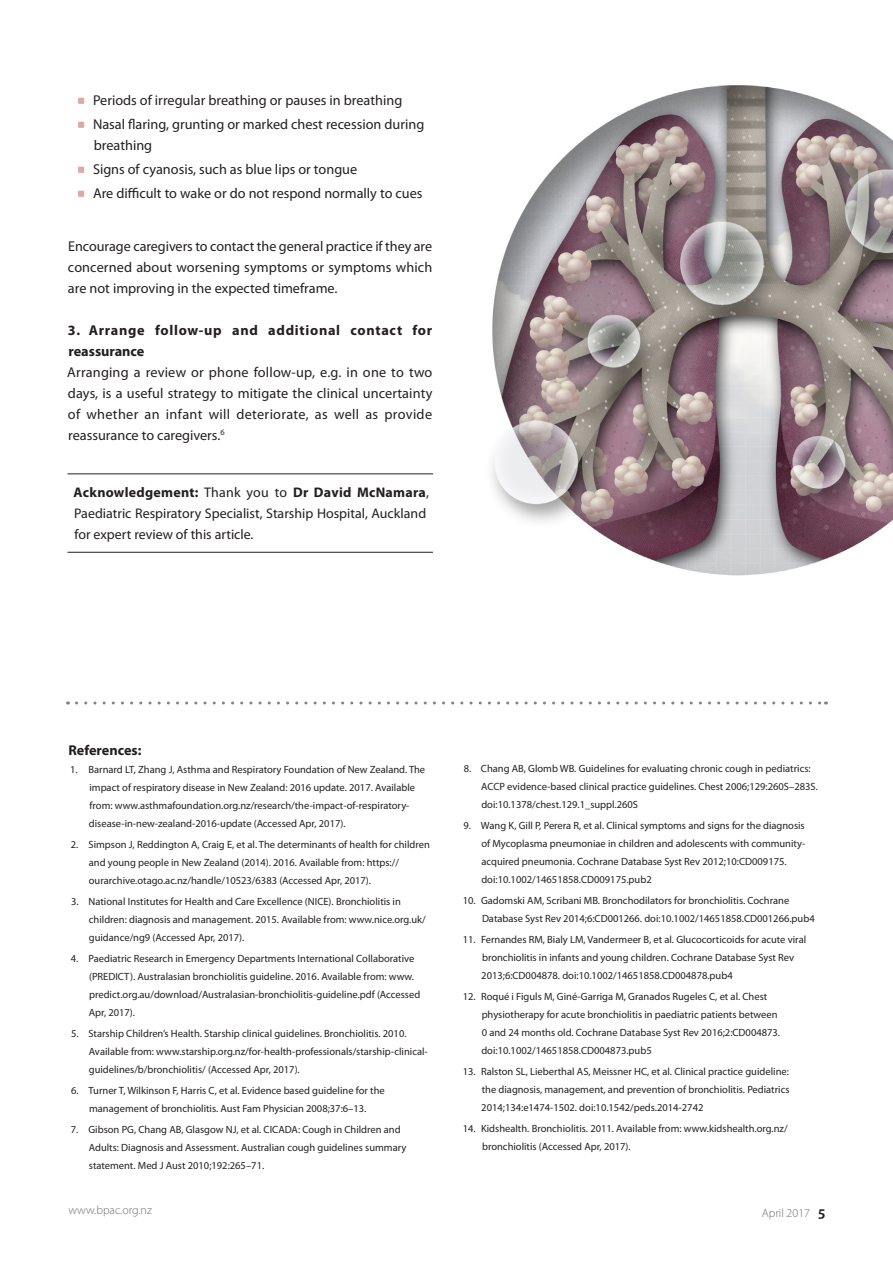
<style>
.page{position:relative;width:893px;height:1263px;background:#fff}
.page>*{position:absolute;margin:0;border:0;box-sizing:border-box;transform-origin:0 0}
.Body{font:14.25px/21px "Myriad Pro";color:#231f20;text-align:justify}
.Bullet_List{font:14.25px/21px "Myriad Pro";color:#231f20}
.C_head{font:700 14.25px/21px "Myriad Pro";letter-spacing:.04em;color:#231f20}
.C_head-2{font:700 14.25px "Myriad Pro";color:#231f20}
.Acknowlegement{font:13.95px/21px "Myriad Pro";color:#231f20}
.t1{font:300 12px "Myriad Pro";color:#6c6d70}
.Indented_Ref{font:10.5px/18px "Myriad Pro";color:#231f20}
.s1{font-weight:700}
.s2{font-weight:600;font-size:15.75px;color:#231f20}
</style>
<div class="page">
<img style="left:492px;top:85px;width:401px;height:491px">
<hr style="left:68px;top:474px;width:365px;height:1px;background:#231f20">
<hr style="left:68px;top:552px;width:365px;height:1px;background:#231f20">
<svg style="left:78px;top:98px;width:6px;height:6px"></svg>
<svg style="left:78px;top:122px;width:6px;height:6px"></svg>
<svg style="left:78px;top:167px;width:6px;height:6px"></svg>
<svg style="left:78px;top:191px;width:6px;height:6px"></svg>
<svg style="left:77px;top:701px;width:749px;height:3px"></svg>
<p class="Bullet_List" style="left:93px;top:89px;width:311px">Periods of irregular breathing or pauses in breathing</p>
<p class="Bullet_List" style="left:93px;top:113px;width:333px">Nasal flaring, grunting or marked chest recession during breathing</p>
<p class="Bullet_List" style="left:93px;top:158px;width:266px">Signs of cyanosis, such as blue lips or tongue</p>
<p class="Bullet_List" style="left:93px;top:182px;width:331px">Are difficult to wake or do not respond normally to cues</p>
<p class="Body" style="left:68px;top:235px;width:366px">Encourage caregivers to contact the general practice if they are concerned about worsening symptoms or symptoms which are not improving in the expected timeframe.</p>
<p class="C_head" style="left:68px;top:319px;width:366px">3. Arrange follow-up and additional contact for reassurance</p>
<p class="Body" style="left:67px;top:361px;width:367px">Arranging a review or phone follow-up, e.g. in one to two days, is a useful strategy to mitigate the clinical uncertainty of whether an infant will deteriorate, as well as provide reassurance to caregivers.<sup>6</sup></p>
<p class="Acknowlegement" style="left:74px;top:481px;width:357px"><span class="s1">Acknowledgement:</span> Thank you to <span class="s1">Dr David McNamara</span>,<br>Paediatric Respiratory Specialist, Starship Hospital, Auckland for expert review of this article.</p>
<p class="C_head-2" style="left:68px;top:740px;width:75px">References:</p>
<p class="Indented_Ref" style="left:89px;top:760px;width:338px;text-indent:-19px">1. Barnard LT, Zhang J, Asthma and Respiratory Foundation of New Zealand. The impact of respiratory disease in New Zealand: 2016 update. 2017. Available from: www.asthmafoundation.org.nz/research/the-impact-of-respiratory&shy;disease-in-new-zealand-2016-update (Accessed Apr, 2017).</p>
<p class="Indented_Ref" style="left:89px;top:835px;width:342px;text-indent:-18px">2. Simpson J, Reddington A, Craig E, et al. The determinants of health for children and young people in New Zealand (2014). 2016. Available from: https:// ourarchive.otago.ac.nz/handle/10523/6383 (Accessed Apr, 2017).</p>
<p class="Indented_Ref" style="left:89px;top:892px;width:338px;text-indent:-18px">3. National Institutes for Health and Care Excellence (NICE). Bronchiolitis in children: diagnosis and management. 2015. Available from: www.nice.org.uk/ guidance/ng9 (Accessed Apr, 2017).</p>
<p class="Indented_Ref" style="left:89px;top:949px;width:333px;text-indent:-18px">4. Paediatric Research in Emergency Departments International Collaborative (PREDICT). Australasian bronchiolitis guideline. 2016. Available from: www. predict.org.au/download/Australasian-bronchiolitis-guideline.pdf (Accessed Apr, 2017).</p>
<p class="Indented_Ref" style="left:89px;top:1024px;width:340px;text-indent:-18px">5. Starship Children’s Health. Starship clinical guidelines. Bronchiolitis. 2010.<br>Available from: www.starship.org.nz/for-health-professionals/starship-clinical&shy;guidelines/b/bronchiolitis/ (Accessed Apr, 2017).</p>
<p class="Indented_Ref" style="left:71px;top:1081px;width:315px;text-align:center">6. Turner T, Wilkinson F, Harris C, et al. Evidence based guideline for the management of bronchiolitis. Aust Fam Physician 2008;37:6–13.</p>
<p class="Indented_Ref" style="left:89px;top:1120px;width:319px;text-indent:-18px">7. Gibson PG, Chang AB, Glasgow NJ, et al. CICADA: Cough in Children and<br>Adults: Diagnosis and Assessment. Australian cough guidelines summary statement. Med J Aust 2010;192:265–71.</p>
<p class="Indented_Ref" style="left:481px;top:759px;width:338px;text-indent:-17px">8. Chang AB, Glomb WB. Guidelines for evaluating chronic cough in pediatrics:<br>ACCP evidence-based clinical practice guidelines. Chest 2006;129:260S–283S. doi:10.1378/chest.129.1_suppl.260S</p>
<p class="Indented_Ref" style="left:481px;top:816px;width:325px;text-indent:-18px">9. Wang K, Gill P, Perera R, et al. Clinical symptoms and signs for the diagnosis of Mycoplasma pneumoniae in children and adolescents with community&shy;acquired pneumonia. Cochrane Database Syst Rev 2012;10:CD009175. doi:10.1002/14651858.CD009175.pub2</p>
<p class="Indented_Ref" style="left:482px;top:891px;width:334px;text-indent:-19px">10. Gadomski AM, Scribani MB. Bronchodilators for bronchiolitis. Cochrane<br>Database Syst Rev 2014;6:CD001266. doi:10.1002/14651858.CD001266.pub4</p>
<p class="Indented_Ref" style="left:481px;top:930px;width:326px;text-indent:-19px">11. Fernandes RM, Bialy LM, Vandermeer B, et al. Glucocorticoids for acute viral bronchiolitis in infants and young children. Cochrane Database Syst Rev<br>2013;6:CD004878. doi:10.1002/14651858.CD004878.pub4</p>
<p class="Indented_Ref" style="left:481px;top:987px;width:300px;text-indent:-19px">12. Roqué i Figuls M, Giné-Garriga M, Granados Rugeles C, et al. Chest physiotherapy for acute bronchiolitis in paediatric patients between 0 and 24 months old. Cochrane Database Syst Rev 2016;2:CD004873. doi:10.1002/14651858.CD004873.pub5</p>
<p class="Indented_Ref" style="left:481px;top:1062px;width:310px;text-align:justify;text-indent:-19px">13. Ralston SL, Lieberthal AS, Meissner HC, et al. Clinical practice guideline: the diagnosis, management, and prevention of bronchiolitis. Pediatrics 2014;134:e1474-1502. doi:10.1542/peds.2014-2742</p>
<p class="Indented_Ref" style="left:482px;top:1119px;width:307px;text-indent:-19px">14. Kidshealth. Bronchiolitis. 2011. Available from: www.kidshealth.org.nz/ bronchiolitis (Accessed Apr, 2017).</p>
<p class="t1" style="left:69px;top:1202px;width:85px">www.bpac.org.nz</p>
<p class="t1" style="left:762px;top:1206px;width:65px">April 2017 <span class="s2">5</span></p>
</div>
